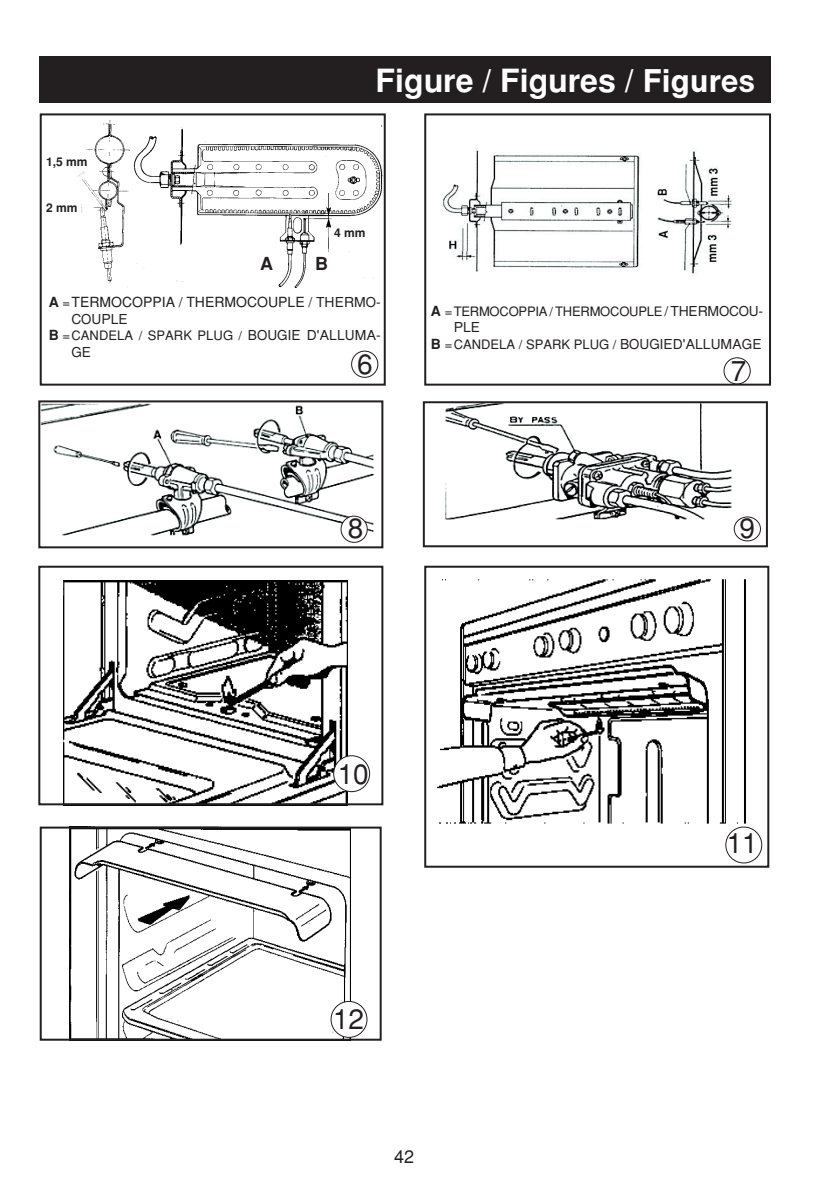
<style>
.page{position:relative;width:840px;height:1191px;background:#fff}
.page>*{position:absolute;margin:0;border:0;box-sizing:border-box;transform-origin:0 0}
.t1{font:700 32px "Helvetica";color:#fff}
.t2{font:28px "Helvetica";color:#231f20}
.t3{font:18px "Helvetica";color:#231f20}
.t4{font:700 18px "Helvetica";color:#231f20}
.t5{font:14px "Helvetica";color:#231f20}
.t6{font:14px "Gr Helvetica";color:#231f20}
.t7{font:13px "Helvetica";color:#231f20}
.t8{font:13px "Helvetica";letter-spacing:-.02em;color:#231f20}
.t9{font:700 12px "Helvetica";color:#231f20}
.s1{font-family:"Gr Helvetica"}
.s2{font-weight:700}
.s3{font-size:13px}
.s4{font-weight:700;font-size:14px}
.s5{font-family:"Gr Helvetica";font-size:14px}
</style>
<div class="page">
<div style="left:39px;top:57px;width:730px;height:46px;background:#231f20"></div>
<img style="left:127px;top:125px;width:259px;height:166px">
<img style="left:82px;top:120px;width:47px;height:164px">
<img style="left:77px;top:166px;width:10px;height:15px">
<svg style="left:81px;top:204px;width:8px;height:8px"></svg>
<div style="left:40px;top:113px;width:345px;height:273px;border:2px solid #231f20"></div>
<div style="left:351px;top:350px;width:27px;height:28px;border:1px solid #231f20;border-radius:50%"></div>
<img style="left:41px;top:403px;width:333px;height:135px">
<div style="left:38px;top:400px;width:345px;height:148px;border:2px solid #231f20"></div>
<div style="left:341px;top:516px;width:26px;height:26px;background:#fff;border-radius:50%"></div>
<div style="left:340px;top:515px;width:27px;height:28px;border:1px solid #231f20;border-radius:50%"></div>
<img style="left:445px;top:404px;width:295px;height:116px">
<div style="left:422px;top:401px;width:345px;height:146px;border:2px solid #231f20"></div>
<div style="left:733px;top:517px;width:27px;height:24px;background:#fff;border-radius:50%"></div>
<div style="left:733px;top:516px;width:27px;height:25px;border:1px solid #231f20;border-radius:50%"></div>
<img style="left:64px;top:581px;width:283px;height:221px">
<div style="left:38px;top:566px;width:345px;height:239px;border:2px solid #231f20"></div>
<svg style="left:337px;top:768px;width:33px;height:22px"></svg>
<div style="left:333px;top:755px;width:36px;height:36px;background:#fff;border-radius:50%"></div>
<div style="left:333px;top:755px;width:37px;height:37px;border:1px solid #231f20;border-radius:50%"></div>
<div style="left:424px;top:566px;width:344px;height:301px;border:2px solid #231f20"></div>
<div style="left:725px;top:826px;width:36px;height:37px;border:1px solid #231f20;border-radius:50%"></div>
<img style="left:437px;top:579px;width:309px;height:245px">
<img style="left:69px;top:829px;width:281px;height:208px">
<div style="left:40px;top:826px;width:341px;height:214px;border:2px solid #231f20"></div>
<div style="left:331px;top:1001px;width:36px;height:36px;background:#fff;border-radius:50%"></div>
<div style="left:330px;top:1001px;width:37px;height:36px;border:1px solid #231f20;border-radius:50%"></div>
<div style="left:424px;top:113px;width:346px;height:273px;border:2px solid #231f20"></div>
<div style="left:723px;top:357px;width:27px;height:27px;border:1px solid #231f20;border-radius:50%"></div>
<img style="left:442px;top:148px;width:291px;height:126px">
<p class="t9" style="left:46px;top:155px;width:43px">1,5 mm</p>
<p class="t9" style="left:46px;top:200px;width:33px">2 mm</p>
<h1 class="t1" style="left:375px;top:62px;width:381px">Figure / Figures / <span class="s1">Figures</span></h1>
<p class="t9" style="left:334px;top:225px;width:33px">4 mm</p>
<h3 class="t4" style="left:260px;top:253px;width:14px">A</h3>
<h3 class="t4" style="left:315px;top:253px;width:14px">B</h3>
<p class="t5" style="left:49px;top:294px;width:333px"><span class="s2">A</span> <span class="s3">=</span>TERMOCOPPIA / THERMOCOUPLE <span class="s1">/ THERMO-</span></p>
<p class="t6" style="left:71px;top:311px;width:58px">COUPLE</p>
<p class="t7" style="left:49px;top:328px;width:333px"><span class="s4">B</span> =CANDELA / SPARK PLUG / <span class="s5">BOUGIE D'ALLUMA-</span></p>
<p class="t6" style="left:71px;top:344px;width:21px">GE</p>
<h2 class="t2" style="left:357px;top:347px;width:17px">6</h2>
<p class="t8" style="left:430px;top:303px;width:333px"><span class="s4">A</span> =TERMOCOPPIA / THERMOCOUPLE <span class="s5">/ THERMOCOU-</span></p>
<p class="t6" style="left:453px;top:320px;width:28px">PLE</p>
<p class="t7" style="left:430px;top:337px;width:332px"><span class="s4">B</span> =CANDELA / SPARK PLUG / <span class="s5">BOUGIED'ALLUMAGE</span></p>
<h2 class="t2" style="left:730px;top:354px;width:17px">7</h2>
<h2 class="t2" style="left:347px;top:511px;width:17px">8</h2>
<h2 class="t2" style="left:739px;top:512px;width:17px">9</h2>
<h2 class="t2" style="left:338px;top:757px;width:32px">10</h2>
<h2 class="t2" style="left:333px;top:1002px;width:32px">12</h2>
<h3 class="t3" style="left:394px;top:1146px;width:22px">42</h3>
<h2 class="t2" style="left:726px;top:826px;width:32px">11</h2>
</div>
